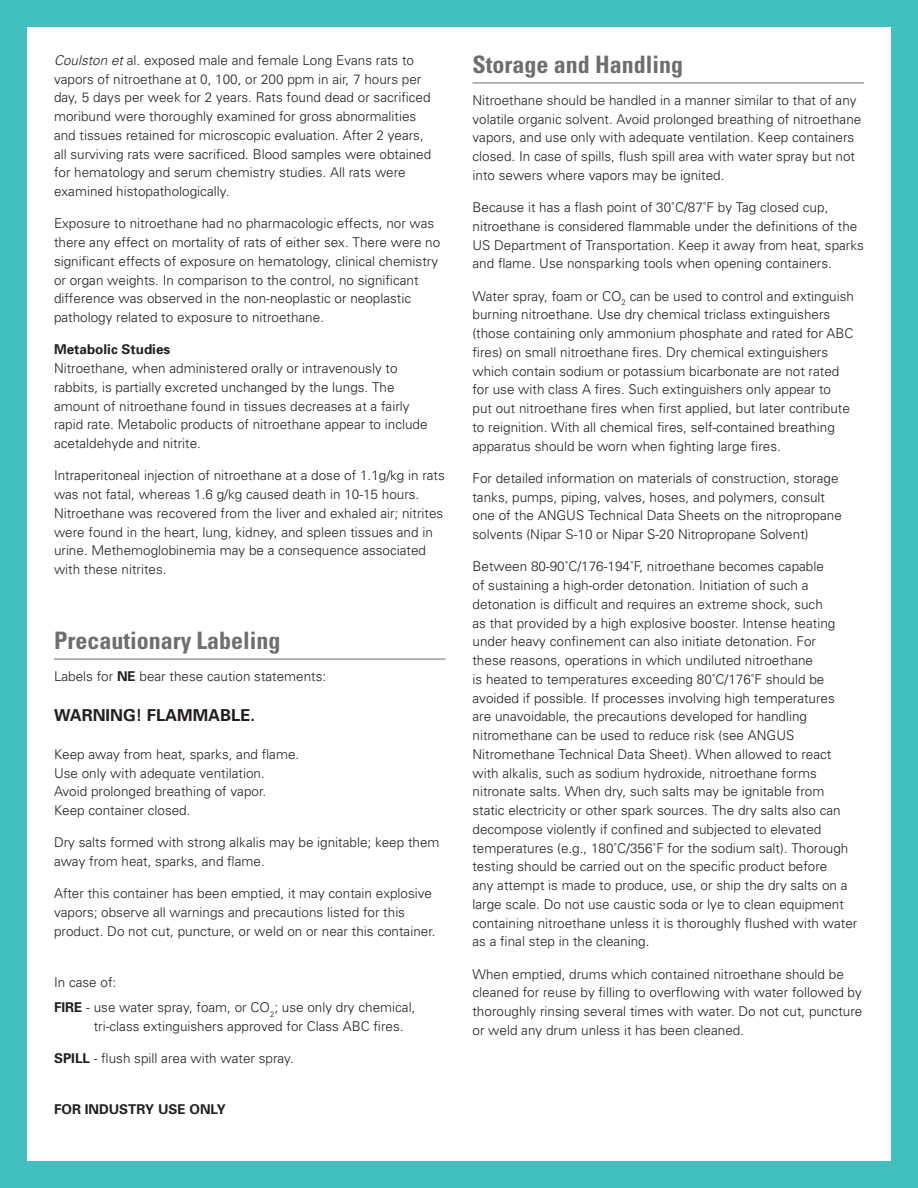
<style>
.page{position:relative;width:918px;height:1188px;background:#42c0bf}
.page>*{position:absolute;margin:0;border:0;box-sizing:border-box;transform-origin:0 0}
.Secondary_Subhead{font:700 condensed 24px "Univers";color:#6d6e6d}
.Body_Copy{font:700 16.5px "Univers";color:#231f20}
.Body_Copy-2{font:300 13.5px/18.8px "Univers";color:#231f20}
.Body_Copy-3{font:700 13.5px "Univers";color:#231f20}
.s1{font-style:italic}
.s2{font-weight:700}
</style>
<div class="page">
<div style="left:27px;top:27px;width:864px;height:1134px;background:#fff"></div>
<hr style="left:54px;top:659px;width:392px;height:1px;background:#6d6e6d">
<hr style="left:472px;top:83px;width:392px;height:1px;background:#6d6e6d">
<p class="Body_Copy-2" style="left:54px;top:50px;width:379px"><span class="s1">Coulston et</span> al. exposed male and female Long Evans rats to vapors of nitroethane at 0, 100, or 200 ppm in air, 7 hours per day, 5 days per week for 2 years. Rats found dead or sacrificed moribund were thoroughly examined for gross abnormalities and tissues retained for microscopic evaluation. After 2 years, all surviving rats were sacrificed. Blood samples were obtained for hematology and serum chemistry studies. All rats were examined histopathologically.</p>
<p class="Body_Copy-2" style="left:54px;top:214px;width:388px">Exposure to nitroethane had no pharmacologic effects, nor was there any effect on mortality of rats of either sex. There were no significant effects of exposure on hematology, clinical chemistry or organ weights. In comparison to the control, no significant difference was observed in the non-neoplastic or neoplastic pathology related to exposure to nitroethane.</p>
<p class="Body_Copy-2" style="left:54px;top:340px;width:375px"><span class="s2">Metabolic Studies<br></span>Nitroethane, when administered orally or intravenously to rabbits, is partially excreted unchanged by the lungs. The amount of nitroethane found in tissues decreases at a fairly rapid rate. Metabolic products of nitroethane appear to include acetaldehyde and nitrite.</p>
<p class="Body_Copy-2" style="left:54px;top:466px;width:392px">Intraperitoneal injection of nitroethane at a dose of 1.1g/kg in rats was not fatal, whereas 1.6 g/kg caused death in 10-15 hours.<br>Nitroethane was recovered from the liver and exhaled air; nitrites were found in the heart, lung, kidney, and spleen tissues and in urine. Methemoglobinemia may be a consequence associated with these nitrites.</p>
<p class="Secondary_Subhead" style="left:54px;top:625px;width:228px">Precautionary Labeling</p>
<p class="Body_Copy-2" style="left:54px;top:666px;width:274px">Labels for <span class="s2">NE</span> bear these caution statements:</p>
<p class="Body_Copy" style="left:54px;top:706px;width:203px">WARNING! FLAMMABLE.</p>
<p class="Body_Copy-2" style="left:54px;top:744px;width:247px">Keep away from heat, sparks, and flame.<br>Use only with adequate ventilation.<br>Avoid prolonged breathing of vapor.<br>Keep container closed.</p>
<p class="Body_Copy-2" style="left:54px;top:833px;width:387px">Dry salts formed with strong alkalis may be ignitable; keep them away from heat, sparks, and flame.</p>
<p class="Body_Copy-2" style="left:54px;top:884px;width:383px">After this container has been emptied, it may contain explosive vapors; observe all warnings and precautions listed for this product. Do not cut, puncture, or weld on or near this container.</p>
<p class="Body_Copy-2" style="left:54px;top:972px;width:64px">In case of:</p>
<p class="Body_Copy-2" style="left:94px;top:998px;width:323px;text-indent:-40px"><span class="s2">FIRE</span> - use water spray, foam, or CO<sub>2</sub>; use only dry chemical, tri-class extinguishers approved for Class ABC fires.</p>
<p class="Body_Copy-2" style="left:54px;top:1049px;width:242px"><span class="s2">SPILL</span> - flush spill area with water spray.</p>
<p class="Body_Copy-3" style="left:54px;top:1102px;width:173px">FOR INDUSTRY USE ONLY</p>
<p class="Secondary_Subhead" style="left:472px;top:49px;width:212px">Storage and Handling</p>
<p class="Body_Copy-2" style="left:472px;top:90px;width:390px">Nitroethane should be handled in a manner similar to that of any volatile organic solvent. Avoid prolonged breathing of nitroethane vapors, and use only with adequate ventilation. Keep containers closed. In case of spills, flush spill area with water spray but not into sewers where vapors may be ignited.</p>
<p class="Body_Copy-2" style="left:472px;top:198px;width:393px">Because it has a flash point of 30˚C/87˚F by Tag closed cup, nitroethane is considered flammable under the definitions of the US Department of Transportation. Keep it away from heat, sparks and flame. Use nonsparking tools when opening containers.</p>
<p class="Body_Copy-2" style="left:472px;top:286px;width:383px">Water spray, foam or CO<sub>2</sub> can be used to control and extinguish burning nitroethane. Use dry chemical triclass extinguishers (those containing only ammonium phosphate and rated for ABC fires) on small nitroethane fires. Dry chemical extinguishers which contain sodium or potassium bicarbonate are not rated for use with class A fires. Such extinguishers only appear to<br>put out nitroethane fires when first applied, but later contribute to reignition. With all chemical fires, self-contained breathing apparatus should be worn when fighting large fires.</p>
<p class="Body_Copy-2" style="left:472px;top:468px;width:371px">For detailed information on materials of construction, storage tanks, pumps, piping, valves, hoses, and polymers, consult one of the ANGUS Technical Data Sheets on the nitropropane solvents (Nipar S-10 or Nipar S-20 Nitropropane Solvent)</p>
<p class="Body_Copy-2" style="left:472px;top:557px;width:386px">Between 80-90˚C/176-194˚F, nitroethane becomes capable<br>of sustaining a high-order detonation. Initiation of such a detonation is difficult and requires an extreme shock, such<br>as that provided by a high explosive booster. Intense heating under heavy confinement can also initiate detonation. For<br>these reasons, operations in which undiluted nitroethane<br>is heated to temperatures exceeding 80˚C/176˚F should be avoided if possible. If processes involving high temperatures<br>are unavoidable, the precautions developed for handling nitromethane can be used to reduce risk (see ANGUS Nitromethane Technical Data Sheet). When allowed to react with alkalis, such as sodium hydroxide, nitroethane forms nitronate salts. When dry, such salts may be ignitable from static electricity or other spark sources. The dry salts also can decompose violently if confined and subjected to elevated temperatures (e.g., 180˚C/356˚F for the sodium salt). Thorough testing should be carried out on the specific product before<br>any attempt is made to produce, use, or ship the dry salts on a large scale. Do not use caustic soda or lye to clean equipment containing nitroethane unless it is thoroughly flushed with water as a final step in the cleaning.</p>
<p class="Body_Copy-2" style="left:472px;top:964px;width:391px">When emptied, drums which contained nitroethane should be cleaned for reuse by filling to overflowing with water followed by thoroughly rinsing several times with water. Do not cut, puncture or weld any drum unless it has been cleaned.</p>
</div>
